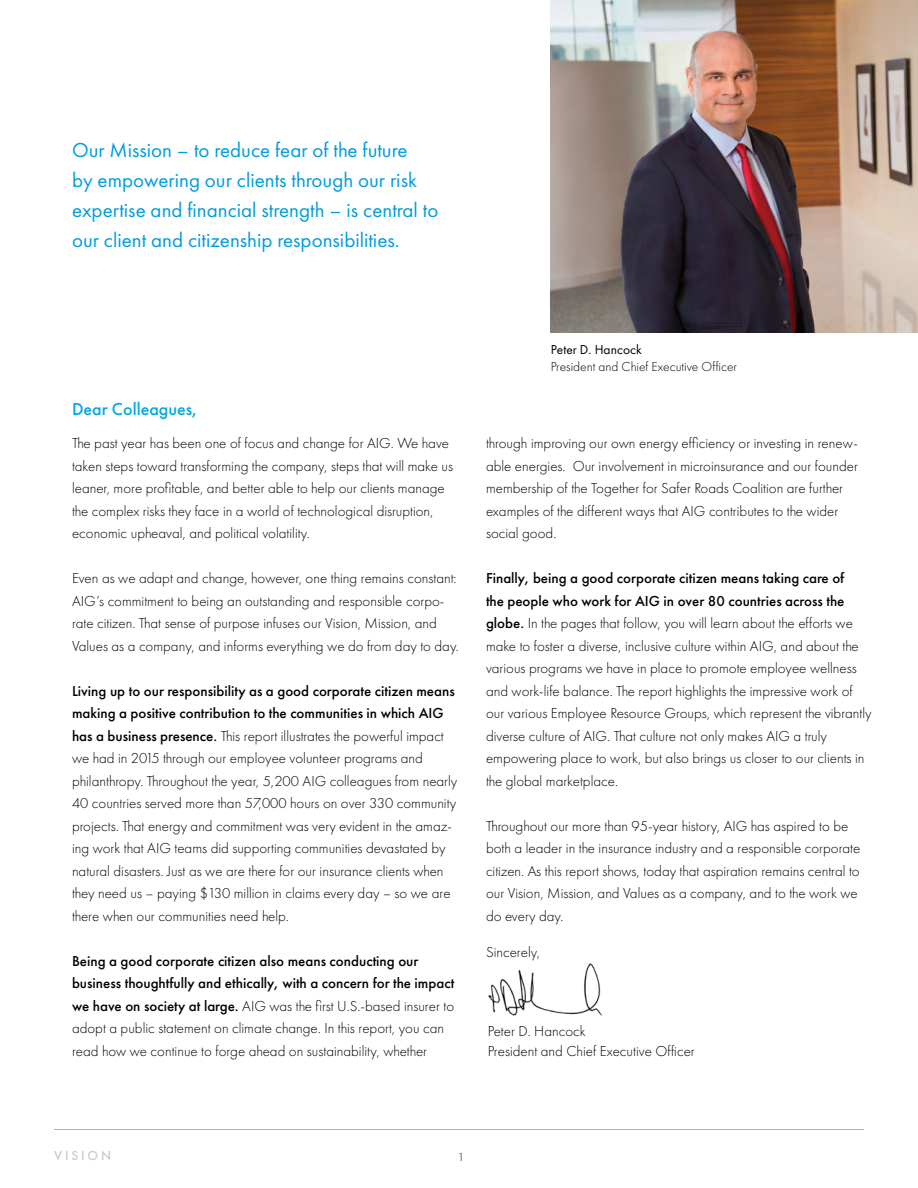
<style>
.page{position:relative;width:918px;height:1188px;background:#fff}
.page>*{position:absolute;margin:0;border:0;box-sizing:border-box;transform-origin:0 0}
.t1{font:21px/30px "Futura PT";color:#019cdc}
.t2{font:500 18px "Futura PT";color:#00a8e0}
.t3{font:300 15px/22.5px "Futura PT";color:#000}
.t4{font:500 15px/22.5px "Futura PT";color:#000}
.t5{font:300 13.5px/16.2px "Futura PT";color:#000}
.t6{font:500 13.5px "Futura PT";letter-spacing:.21em;color:#cbcbcb}
.t7{font:500 12px "Futura PT";color:#000}
.s1{font-weight:500}
.s2{font-weight:300}
.s3{font-weight:400}
</style>
<div class="page">
<hr style="left:54px;top:1129px;width:810px;height:1px;background:#b3b3b3">
<img style="left:550px;top:0;width:368px;height:333px">
<img style="left:488px;top:963px;width:114px;height:53px">
<h2 class="t1" style="left:72px;top:135px;width:368px">Our Mission – to reduce fear of the future<br>by empowering our clients through our risk expertise and financial strength – is central to our client and citizenship responsibilities.</h2>
<p class="t2" style="left:72px;top:398px;width:128px">Dear Colleagues,</p>
<p class="t3" style="left:72px;top:432px;width:383px">The past year has been one of focus and change for AIG. We have taken steps toward transforming the company, steps that will make us leaner, more proftable, and better able to help our clients manage the complex risks they face in a world of technological disruption, economic upheaval, and political volatility.</p>
<p class="t3" style="left:72px;top:567px;width:389px">Even as we adapt and change, however, one thing remains constant:<br>AIG’s commitment to being an outstanding and responsible corpo&shy;rate citizen. That sense of purpose infuses our Vision, Mission, and Values as a company, and informs everything we do from day to day.</p>
<p class="t3" style="left:72px;top:680px;width:387px"><span class="s1">Living up to our responsibility as a good corporate citizen means making a positive contribution to the communities in which AIG has a business presence.</span> This report illustrates the powerful impact we had in 2015 through our employee volunteer programs and philanthropy. Throughout the year, 5,200 AIG colleagues from nearly 40 countries served more than 57,000 hours on over 330 community projects. That energy and commitment was very evident in the amaz&shy;ing work that AIG teams did supporting communities devastated by natural disasters. Just as we are there for our insurance clients when they need us – paying $130 million in claims every day – so we are there when our communities need help.</p>
<p class="t4" style="left:72px;top:950px;width:384px">Being a good corporate citizen also means conducting our business thoughtfully and ethically, with a concern for the impact we have on society at large. <span class="s2">AIG was the frst U.S.-based insurer to adopt a public statement on climate change. In this report, you can</span></p>
<p class="t5" style="left:551px;top:342px;width:188px"><span class="s3">Peter D. Hancock<br></span>President and Chief Executive Officer</p>
<p class="t3" style="left:486px;top:432px;width:373px">through improving our own energy effciency or investing in renew&shy;able energies. Our involvement in microinsurance and our founder membership of the Together for Safer Roads Coalition are further examples of the different ways that AIG contributes to the wider social good.</p>
<p class="t3" style="left:486px;top:567px;width:387px"><span class="s1">Finally, being a good corporate citizen means taking care of<br>the people who work for AIG in over 80 countries across the globe.</span> In the pages that follow, you will learn about the efforts we make to foster a diverse, inclusive culture within AIG, and about the various programs we have in place to promote employee wellness and work-life balance. The report highlights the impressive work of our various Employee Resource Groups, which represent the vibrantly diverse culture of AIG. That culture not only makes AIG a truly empowering place to work, but also brings us closer to our clients in the global marketplace.</p>
<p class="t3" style="left:486px;top:815px;width:376px">Throughout our more than 95-year history, AIG has aspired to be both a leader in the insurance industry and a responsible corporate citizen. As this report shows, today that aspiration remains central to our Vision, Mission, and Values as a company, and to the work we do every day.</p>
<p class="t3" style="left:486px;top:941px;width:56px">Sincerely,</p>
<p class="t3" style="left:488px;top:1020px;width:99px">Peter D. Hancock</p>
<p class="t3" style="left:72px;top:1040px;width:357px">read how we continue to forge ahead on sustainability, whether</p>
<p class="t3" style="left:488px;top:1040px;width:209px">President and Chief Executive Officer</p>
<p class="t6" style="left:54px;top:1147px;width:59px">VISION</p>
<p class="t7" style="left:457px;top:1150px;width:8px">1</p>
</div>
